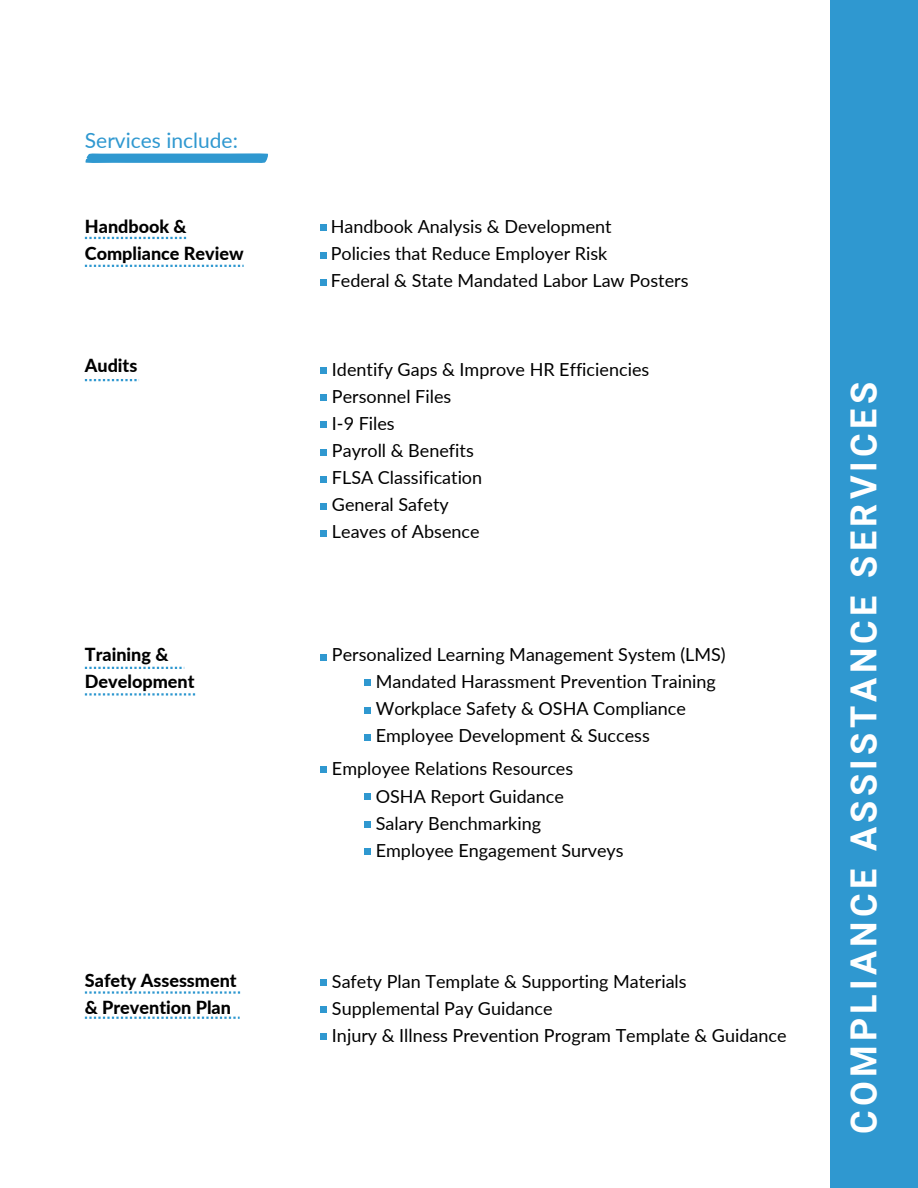
<style>
.page{position:relative;width:918px;height:1188px;background:#fff}
.page>*{position:absolute;margin:0;border:0;box-sizing:border-box;transform-origin:0 0}
.t1{font:700 36px "Roboto";letter-spacing:.12em;color:#fff}
.t2{font:21px "Lato";color:#2f98d0}
.t3{font:18px "Lato";color:#000}
.t4{font:800 18px/27px "Lato";color:#000}
</style>
<div class="page">
<div style="left:831px;top:0;width:87px;height:1188px;background:#2f98d0"></div>
<svg style="left:85px;top:265px;width:159px;height:2px"></svg>
<svg style="left:85px;top:237px;width:101px;height:2px"></svg>
<svg style="left:85px;top:379px;width:54px;height:2px"></svg>
<svg style="left:85px;top:667px;width:100px;height:2px"></svg>
<svg style="left:85px;top:693px;width:110px;height:3px"></svg>
<svg style="left:85px;top:991px;width:155px;height:3px"></svg>
<svg style="left:85px;top:1017px;width:155px;height:2px"></svg>
<div style="left:320px;top:979px;width:7px;height:7px;background:#2f98d0"></div>
<div style="left:320px;top:1006px;width:7px;height:7px;background:#2f98d0"></div>
<svg style="left:85px;top:153px;width:183px;height:10px;background:#40a0d3"></svg>
<div style="left:320px;top:224px;width:7px;height:7px;background:#2f98d0"></div>
<div style="left:320px;top:252px;width:7px;height:7px;background:#2f98d0"></div>
<div style="left:320px;top:279px;width:7px;height:7px;background:#2f98d0"></div>
<div style="left:320px;top:367px;width:7px;height:7px;background:#2f98d0"></div>
<div style="left:320px;top:395px;width:7px;height:6px;background:#2f98d0"></div>
<div style="left:320px;top:422px;width:7px;height:6px;background:#2f98d0"></div>
<div style="left:320px;top:449px;width:7px;height:6px;background:#2f98d0"></div>
<div style="left:320px;top:476px;width:7px;height:7px;background:#2f98d0"></div>
<div style="left:320px;top:503px;width:7px;height:7px;background:#2f98d0"></div>
<div style="left:320px;top:530px;width:7px;height:7px;background:#2f98d0"></div>
<div style="left:320px;top:654px;width:7px;height:7px;background:#2f98d0"></div>
<div style="left:364px;top:679px;width:7px;height:7px;background:#2f98d0"></div>
<div style="left:364px;top:707px;width:7px;height:7px;background:#2f98d0"></div>
<div style="left:364px;top:734px;width:7px;height:7px;background:#2f98d0"></div>
<div style="left:364px;top:793px;width:7px;height:7px;background:#2f98d0"></div>
<div style="left:364px;top:821px;width:7px;height:7px;background:#2f98d0"></div>
<div style="left:364px;top:848px;width:7px;height:7px;background:#2f98d0"></div>
<div style="left:320px;top:766px;width:7px;height:7px;background:#2f98d0"></div>
<div style="left:320px;top:1034px;width:7px;height:6px;background:#2f98d0"></div>
<p class="t2" style="left:85px;top:128px;width:155px">Services include:</p>
<h1 class="t4" style="left:85px;top:212px;width:160px">Handbook &amp;<br>Compliance Review</h1>
<p class="t3" style="left:331px;top:215px;width:283px">Handbook Analysis &amp; Development</p>
<h3 class="t3" style="left:331px;top:242px;width:278px">Policies that Reduce Employer Risk</h3>
<p class="t3" style="left:331px;top:269px;width:359px">Federal &amp; State Mandated Labor Law Posters</p>
<h2 class="t4" style="left:85px;top:352px;width:54px">Audits</h2>
<p class="t4" style="left:85px;top:641px;width:111px">Training &amp;<br>Development</p>
<h3 class="t4" style="left:85px;top:967px;width:153px">Safety Assessment &amp; Prevention Plan</h3>
<p class="t3" style="left:332px;top:358px;width:319px">Identify Gaps &amp; Improve HR Efficiencies</p>
<p class="t3" style="left:332px;top:385px;width:121px">Personnel Files</p>
<p class="t3" style="left:332px;top:412px;width:64px">I-9 Files</p>
<p class="t3" style="left:332px;top:439px;width:143px">Payroll &amp; Benefits</p>
<p class="t3" style="left:332px;top:466px;width:152px">FLSA Classification</p>
<p class="t3" style="left:332px;top:493px;width:118px">General Safety</p>
<h3 class="t3" style="left:332px;top:520px;width:149px">Leaves of Absence</h3>
<p class="t3" style="left:332px;top:643px;width:395px">Personalized Learning Management System (LMS)</p>
<p class="t3" style="left:376px;top:670px;width:342px">Mandated Harassment Prevention Training</p>
<p class="t3" style="left:376px;top:697px;width:312px">Workplace Safety &amp; OSHA Compliance</p>
<p class="t3" style="left:376px;top:724px;width:276px">Employee Development &amp; Success</p>
<p class="t3" style="left:332px;top:757px;width:243px">Employee Relations Resources</p>
<p class="t3" style="left:376px;top:785px;width:190px">OSHA Report Guidance</p>
<h3 class="t3" style="left:376px;top:812px;width:167px">Salary Benchmarking</h3>
<p class="t3" style="left:376px;top:839px;width:249px">Employee Engagement Surveys</p>
<p class="t3" style="left:332px;top:970px;width:356px">Safety Plan Template &amp; Supporting Materials</p>
<p class="t3" style="left:332px;top:997px;width:222px">Supplemental Pay Guidance</p>
<p class="t3" style="left:332px;top:1024px;width:456px">Injury &amp; Illness Prevention Program Template &amp; Guidance</p>
<p class="t1" style="left:843px;top:1134px;width:753px;rotate:-90deg">COMPLIANCE ASSISTANCE SERVICES</p>
</div>
